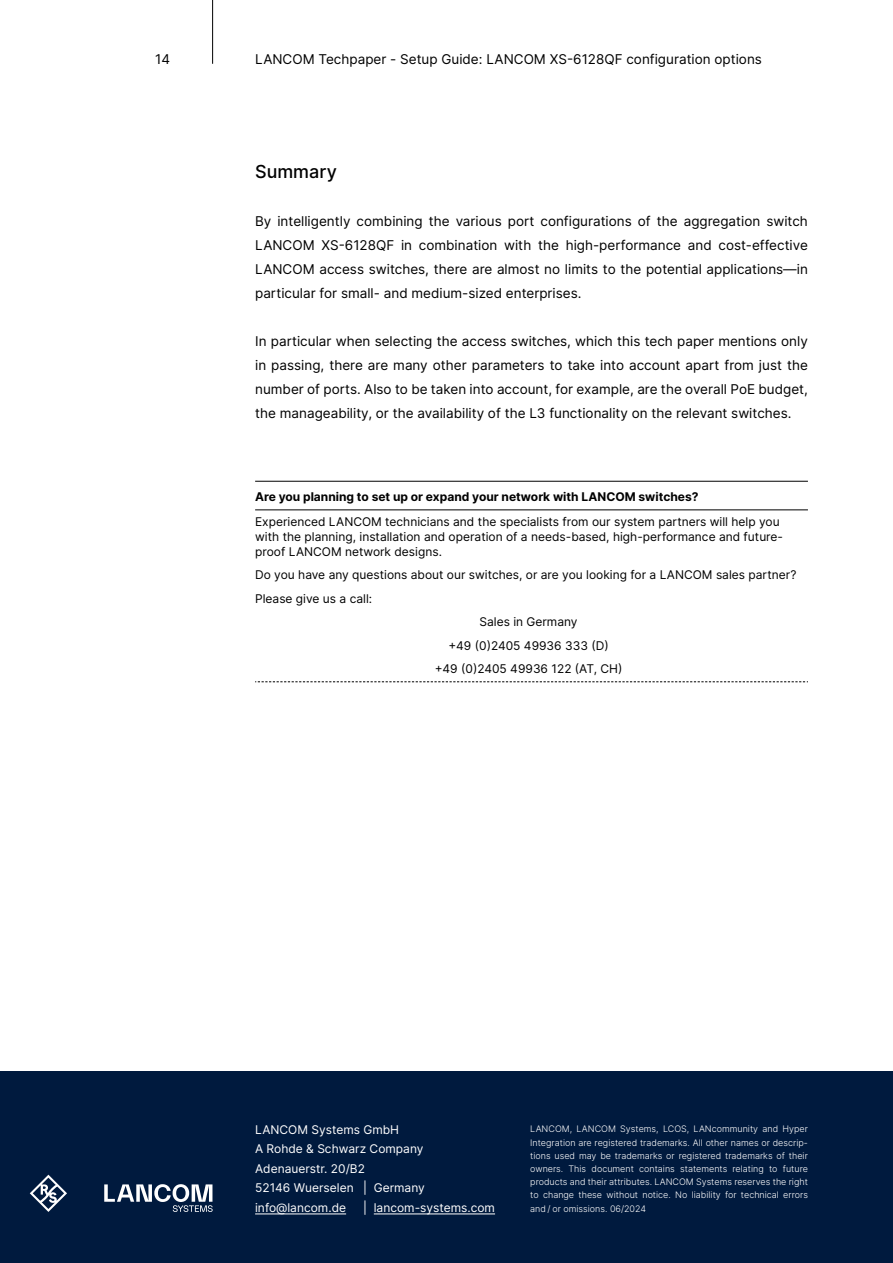
<style>
.page{position:relative;width:893px;height:1263px;background:#fff}
.page>*{position:absolute;margin:0;border:0;box-sizing:border-box;transform-origin:0 0}
.t1{font:500 18px "Inter";color:#000}
.t2{font:13.5px/24px "Inter";color:#000;text-align:justify}
.t3{font:12px/15px "Inter";color:#000}
.t4{font:12px/19.5px "Inter";color:#fff}
.t5{font:700 12px "Inter";color:#000}
.t6{font:300 9px/13.2px "Inter";color:#fff;text-align:justify}
</style>
<div class="page">
<hr style="left:255px;top:481px;width:553px;height:1px;background:#000">
<hr style="left:255px;top:509px;width:553px;height:1px;background:#000">
<svg style="left:255px;top:681px;width:553px;height:1px"></svg>
<div style="left:0;top:1071px;width:893px;height:192px;background:#001a3e"></div>
<hr style="left:212px;top:0;width:1px;height:64px;background:#000">
<hr style="left:255px;top:1213px;width:91px;height:1px;background:#fff">
<hr style="left:374px;top:1213px;width:121px;height:1px;background:#fff">
<svg style="left:30px;top:1175px;width:37px;height:37px"></svg>
<svg style="left:104px;top:1184px;width:109px;height:28px"></svg>
<p class="t2" style="left:155px;top:47px;width:16px">14</p>
<p class="t2" style="left:255px;top:47px;width:508px">LANCOM Techpaper - Setup Guide: LANCOM XS-6128QF configuration options</p>
<h1 class="t1" style="left:255px;top:159px;width:83px">Summary</h1>
<p class="t2" style="left:255px;top:209px;width:554px">By intelligently combining the various port configurations of the aggregation switch LANCOM XS-6128QF in combination with the high-performance and cost-effective LANCOM access switches, there are almost no limits to the potential applications—in particular for small- and medium-sized enterprises.</p>
<p class="t2" style="left:255px;top:329px;width:554px">In particular when selecting the access switches, which this tech paper mentions only in passing, there are many other parameters to take into account apart from just the number of ports. Also to be taken into account, for example, are the overall PoE budget, the manageability, or the availability of the L3 functionality on the relevant switches.</p>
<p class="t5" style="left:255px;top:488px;width:445px">Are you planning to set up or expand your network with LANCOM switches?</p>
<p class="t3" style="left:255px;top:514px;width:529px">Experienced LANCOM technicians and the specialists from our system partners will help you with the planning, installation and operation of a needs-based, high-performance and future&shy;proof LANCOM network designs.</p>
<p class="t3" style="left:255px;top:567px;width:543px">Do you have any questions about our switches, or are you looking for a LANCOM sales partner?</p>
<p class="t3" style="left:255px;top:591px;width:119px">Please give us a call:</p>
<p class="t3" style="left:479px;top:614px;width:100px">Sales in Germany</p>
<p class="t3" style="left:448px;top:638px;width:162px">+49 (0)2405 49936 333 (D)</p>
<p class="t3" style="left:435px;top:661px;width:189px">+49 (0)2405 49936 122 (AT, CH)</p>
<p class="t4" style="left:255px;top:1119px;width:171px">LANCOM Systems GmbH<br>A Rohde &amp; Schwarz Company<br>Adenauerstr. 20/B2<br>52146 Wuerselen | Germany info@lancom.de</p>
<p class="t4" style="left:363px;top:1197px;width:133px">| lancom-systems.com</p>
<p class="t6" style="left:530px;top:1122px;width:279px">LANCOM, LANCOM Systems, LCOS, LANcommunity and Hyper Integration are registered trademarks. All other names or descrip&shy;tions used may be trademarks or registered trademarks of their owners. This document contains statements relating to future products and their attributes. LANCOM Systems reserves the right to change these without notice. No liability for technical errors and / or omissions. 06/2024</p>
</div>
